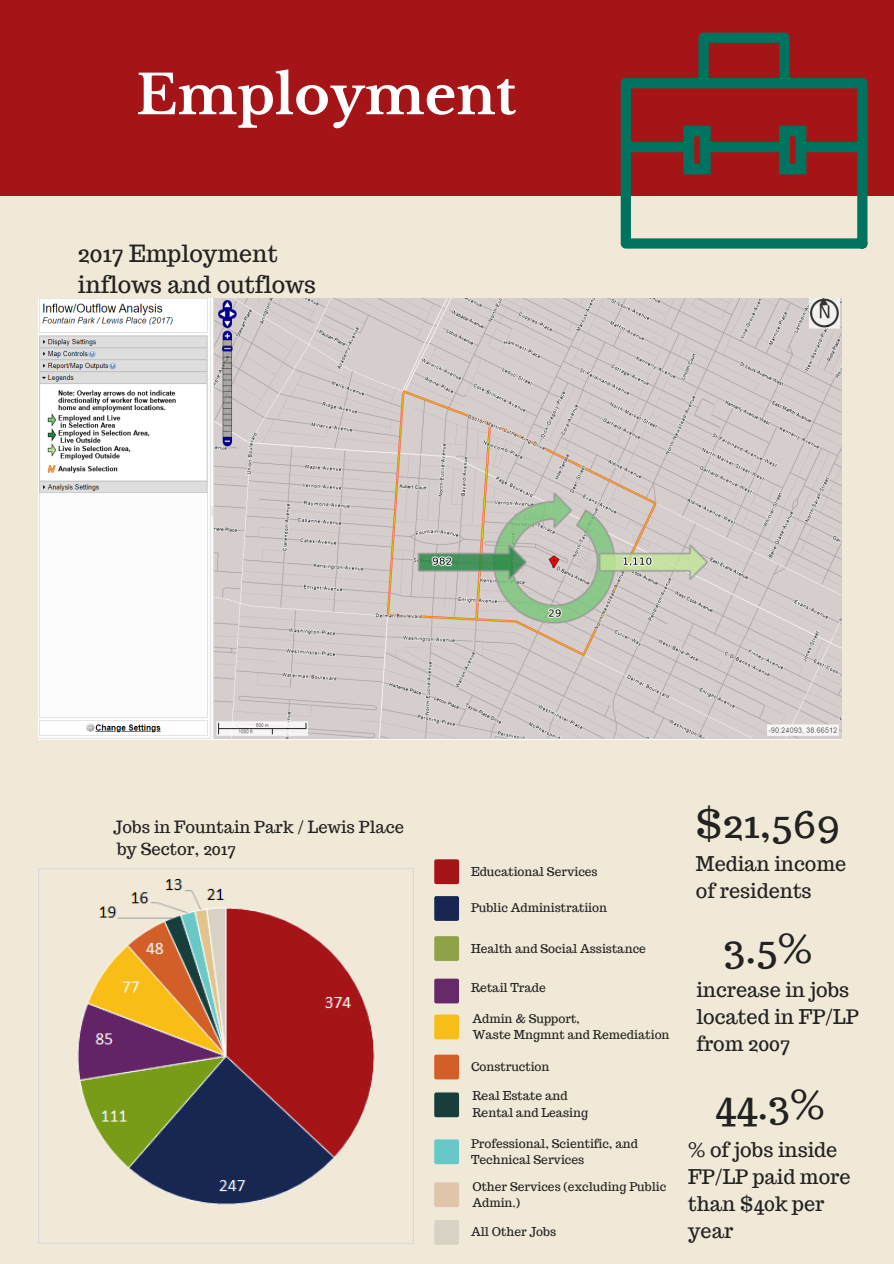
<style>
.page{position:relative;width:894px;height:1264px;background:#fff}
.page>*{position:absolute;margin:0;border:0;box-sizing:border-box;transform-origin:0 0}
.t1{font:700 54px "Libre Baskerville";color:#fff}
.t2{font:39.75px "Trocchi";color:#222}
.t3{font:23.25px "Trocchi";color:#222}
.t4{font:19.8px/27px "Trocchi";color:#222}
.t5{font:16.5px "Trocchi";color:#222}
.t6{font:12px/16.4px "Trocchi";color:#222}
</style>
<div class="page">
<div style="left:0;top:0;width:893px;height:1263px;background:#f0e9d7"></div>
<div style="left:0;top:0;width:893px;height:196px;background:#a51417"></div>
<svg style="left:620px;top:33px;width:247px;height:216px"></svg>
<div style="left:704px;top:142px;width:83px;height:10px;background:#007360;border-radius:2px"></div>
<div style="left:800px;top:142px;width:65px;height:10px;background:#007360;border-radius:2px"></div>
<img style="left:38px;top:299px;width:803px;height:440px">
<div style="left:434px;top:859px;width:25px;height:25px;background:#a51417;border-radius:2px"></div>
<div style="left:434px;top:896px;width:25px;height:24px;background:#172752;border-radius:2px"></div>
<div style="left:434px;top:936px;width:25px;height:24px;background:#8fa24a;border-radius:2px"></div>
<div style="left:434px;top:978px;width:25px;height:25px;background:#662a6a;border-radius:2px"></div>
<div style="left:434px;top:1014px;width:25px;height:25px;background:#f8be18;border-radius:2px"></div>
<div style="left:434px;top:1139px;width:25px;height:25px;background:#67c8c7;border-radius:2px"></div>
<div style="left:434px;top:1054px;width:25px;height:25px;background:#d15f27;border-radius:2px"></div>
<div style="left:434px;top:1092px;width:25px;height:25px;background:#173e3a;border-radius:2px"></div>
<div style="left:434px;top:1182px;width:25px;height:25px;background:#e1c4ac;border-radius:2px"></div>
<div style="left:434px;top:1219px;width:25px;height:25px;background:#d8d2c5;border-radius:2px"></div>
<img style="left:38px;top:868px;width:375px;height:375px">
<p class="t1" style="left:136px;top:62px;width:381px">Employment</p>
<p class="t3" style="left:78px;top:238px;width:201px">2017 Employment</p>
<p class="t3" style="left:78px;top:270px;width:239px">inflows and outflows</p>
<p class="t5" style="left:113px;top:815px;width:292px">Jobs in Fountain Park / Lewis Place</p>
<p class="t5" style="left:117px;top:838px;width:120px">by Sector, 2017</p>
<p class="t6" style="left:471px;top:863px;width:128px">Educational Services</p>
<p class="t6" style="left:471px;top:899px;width:137px">Public Administratiion</p>
<p class="t6" style="left:471px;top:939px;width:176px">Health and Social Assistance</p>
<p class="t6" style="left:471px;top:979px;width:76px">Retail Trade</p>
<p class="t6" style="left:472px;top:1010px;width:109px">Admin &amp; Support,</p>
<p class="t6" style="left:472px;top:1026px;width:199px">Waste Mngmnt and Remediation</p>
<p class="t6" style="left:471px;top:1058px;width:80px">Construction</p>
<p class="t6" style="left:472px;top:1087px;width:117px">Real Estate and<br>Rental and Leasing</p>
<p class="t6" style="left:471px;top:1134px;width:168px">Professional, Scientific, and<br>Technical Services</p>
<p class="t6" style="left:472px;top:1177px;width:195px">Other Services (excluding Public<br>Admin.)</p>
<p class="t6" style="left:471px;top:1223px;width:87px">All Other Jobs</p>
<p class="t2" style="left:695px;top:797px;width:146px">$21,569</p>
<p class="t4" style="left:695px;top:850px;width:152px">Median income of residents</p>
<p class="t2" style="left:723px;top:922px;width:90px">3.5%</p>
<p class="t4" style="left:696px;top:976px;width:164px">increase in jobs located in FP/LP from 2007</p>
<p class="t2" style="left:714px;top:1078px;width:111px">44.3%</p>
<p class="t4" style="left:688px;top:1136px;width:164px">% of jobs inside<br>FP/LP paid more than $40k per year</p>
</div>
